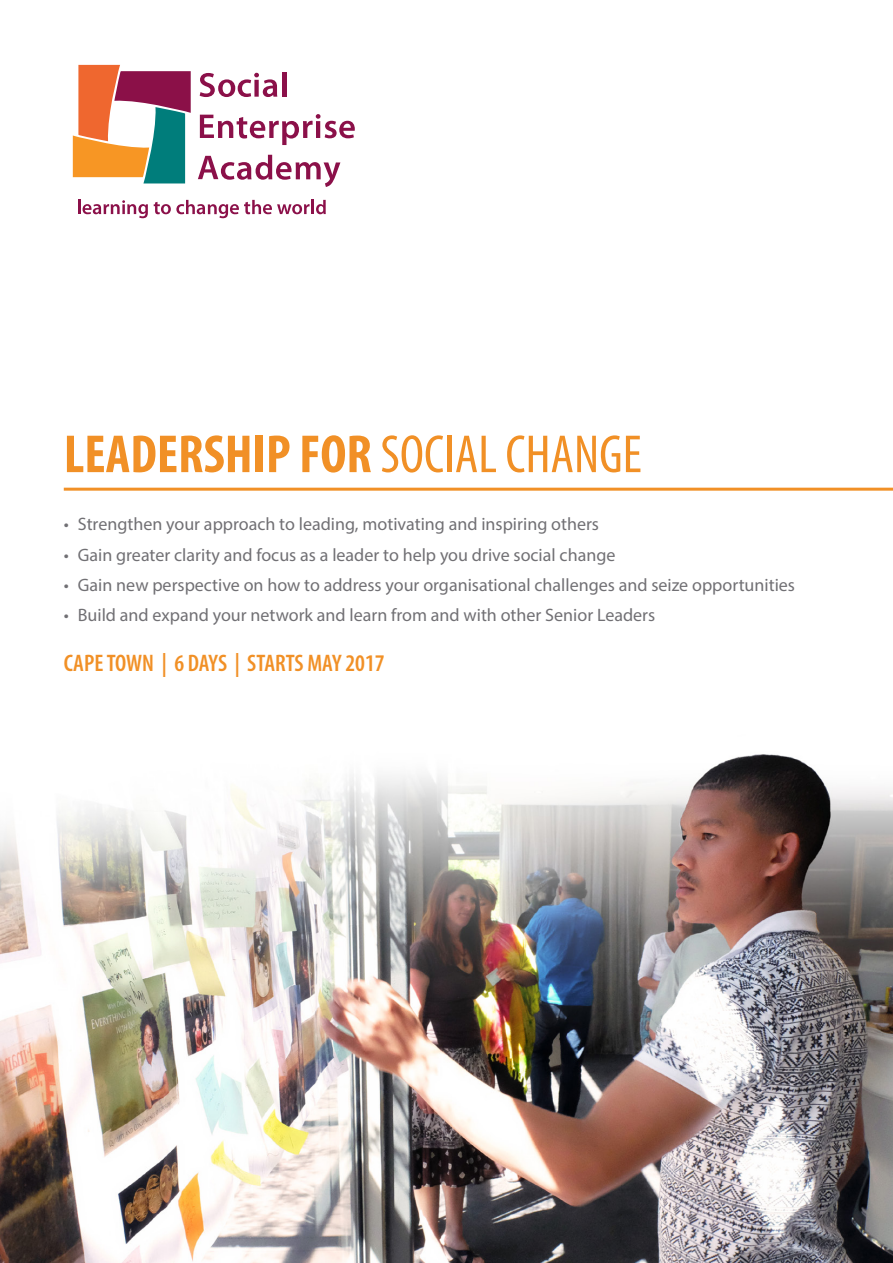
<style>
.page{position:relative;width:893px;height:1263px;background:#fff}
.page>*{position:absolute;margin:0;border:0;box-sizing:border-box;transform-origin:0 0}
.t1{font:700 condensed 54px "Myriad Pro";color:#f19026}
.t2{font:600 condensed 24px "Myriad Pro";letter-spacing:-.005em;color:#f19026}
.t3{font:18px "Myriad Pro";color:#717074}
.s1{font-weight:400}
</style>
<div class="page">
<img style="left:0;top:754px;width:893px;height:509px">
<svg style="left:200px;top:73px;width:77px;height:24px"></svg>
<hr style="left:282px;top:72px;width:4px;height:25px;background:#8b1049">
<svg style="left:200px;top:114px;width:155px;height:31px"></svg>
<svg style="left:198px;top:155px;width:142px;height:32px"></svg>
<svg style="left:78px;top:200px;width:70px;height:18px"></svg>
<svg style="left:154px;top:200px;width:172px;height:18px"></svg>
<svg style="left:73px;top:65px;width:118px;height:118px"></svg>
<hr style="left:64px;top:488px;width:829px;height:3px;background:#f19026">
<p class="t1" style="left:64px;top:420px;width:579px">LEADERSHIP FOR <span class="s1">SOCIAL CHANGE</span></p>
<p class="t3" style="left:64px;top:513px;width:537px">• Strengthen your approach to leading, motivating and inspiring others</p>
<p class="t3" style="left:64px;top:543px;width:553px">• Gain greater clarity and focus as a leader to help you drive social change</p>
<p class="t3" style="left:64px;top:574px;width:733px">• Gain new perspective on how to address your organisational challenges and seize opportunities</p>
<p class="t3" style="left:64px;top:604px;width:593px">• Build and expand your network and learn from and with other Senior Leaders</p>
<p class="t2" style="left:64px;top:648px;width:322px">CAPE TOWN | 6 DAYS | STARTS MAY 2017</p>
</div>
